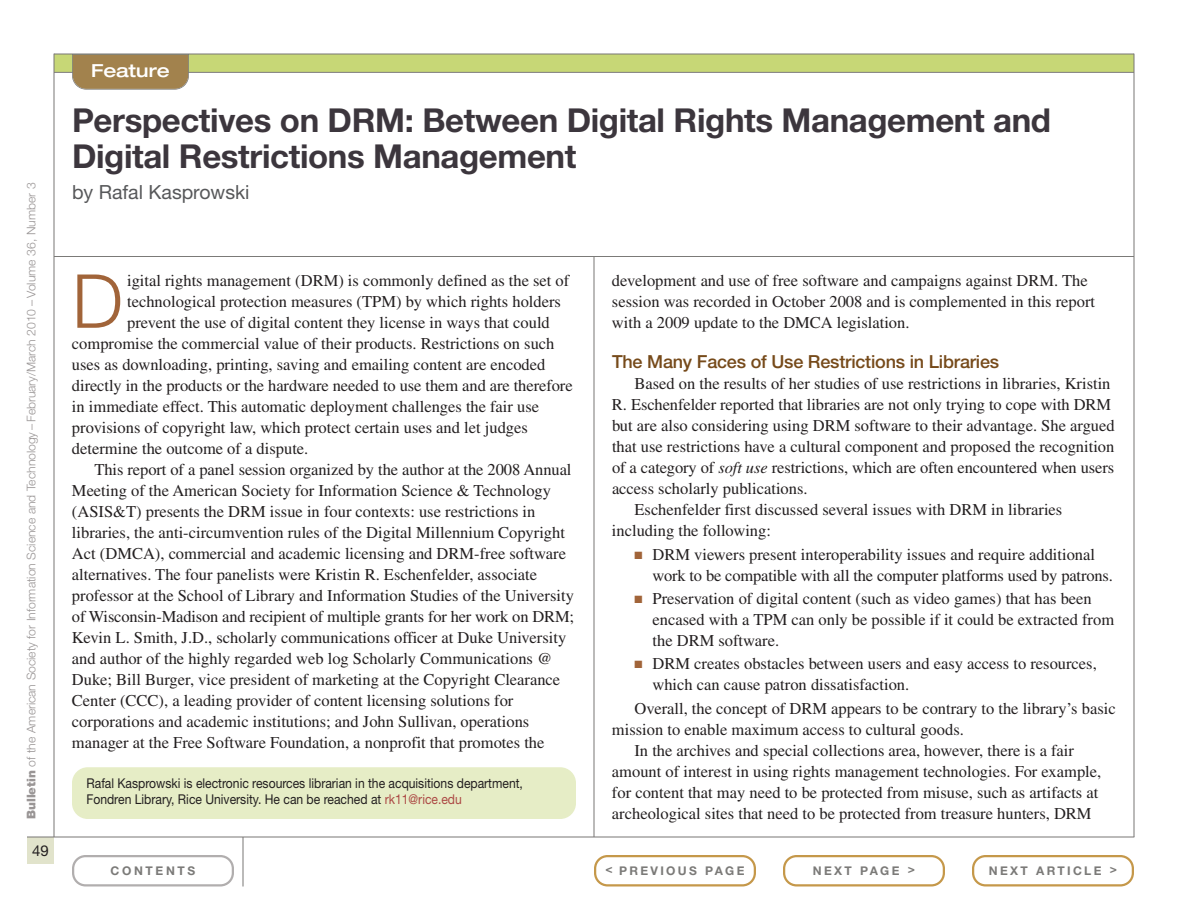
<style>
.page{position:relative;width:1188px;height:918px;background:#fff}
.page>*{position:absolute;margin:0;border:0;box-sizing:border-box;transform-origin:0 0}
.t1{font:300 74.55px "Helvetica Neue LT Std";color:#a16439}
.t2{font:700 33px/36px "Helvetica Neue LT Std";letter-spacing:-.01em;color:#3c363d}
.t3{font:19.5px "Helvetica Neue LT Std";color:#57585a}
.t4{font:500 18px "Helvetica Neue LT Std";letter-spacing:-.01em;color:#764a1a}
.t5{font:500 expanded 18px "Helvetica Neue LT Std";color:#fff}
.t6{font:16.5px/21px "Times LT Std";color:#231f20}
.t7{font:15px "Helvetica Neue LT Std";color:#231f20}
.t8{font:13.5px/16.5px "Helvetica Neue LT Std";color:#231f20;scale:.9 1}
.t9{font:300 12px "Helvetica Neue LT Std";letter-spacing:-.005em;color:#999595}
.t10{font:700 12px "Helvetica Neue LT Std";letter-spacing:.195em;color:#7b7a78}
.t11{font:700 12px "Helvetica Neue LT Std";letter-spacing:.22em;color:#7b7a78}
.s1{font-weight:900}
.s2{color:#ac4945}
.s3{font-style:italic}
.s4{color:#a16439}
</style>
<div class="page">
<div style="left:27px;top:837px;width:27px;height:27px;background:#e1e3cb"></div>
<div style="left:54px;top:54px;width:1080px;height:18px;background:#c7d776"></div>
<hr style="left:54px;top:72px;width:1080px;height:1px;background:#7b7a78">
<hr style="left:54px;top:54px;width:1080px;height:1px;background:#797675">
<hr style="left:243px;top:837px;width:1px;height:49px;background:#797675">
<hr style="left:27px;top:837px;width:1107px;height:1px;background:#797675">
<hr style="left:54px;top:54px;width:1px;height:783px;background:#797675">
<hr style="left:1134px;top:54px;width:1px;height:783px;background:#797675">
<div style="left:72px;top:767px;width:504px;height:52px;background:#e6edc6;border-radius:16px"></div>
<hr style="left:594px;top:256px;width:1px;height:581px;background:#797675">
<svg style="left:72px;top:55px;width:117px;height:35px;background:#a48654"></svg>
<hr style="left:54px;top:256px;width:1080px;height:1px;background:#7b7a78">
<svg style="left:72px;top:855px;width:162px;height:31px"></svg>
<svg style="left:783px;top:855px;width:162px;height:31px"></svg>
<svg style="left:972px;top:855px;width:162px;height:31px"></svg>
<svg style="left:594px;top:855px;width:162px;height:31px"></svg>
<p class="t9" style="left:27px;top:819px;width:638px;rotate:-90deg"><span class="s1">Bulletin</span> of the American Society for Information Science and Technology – February/March 2010 – Volume 36, Number 3</p>
<p class="t7" style="left:32px;top:845px;width:18px">49</p>
<p class="t5" style="left:91px;top:64px;width:80px">Feature</p>
<h2 class="t2" style="left:72px;top:105px;width:981px">Perspectives on DRM: Between Digital Rights Management and<br>Digital Restrictions Management</h2>
<p class="t3" style="left:72px;top:185px;width:179px">by Rafal Kasprowski</p>
<h1 class="t1" style="left:72px;top:275px;width:53px">D</h1>
<p class="t6" style="left:127px;top:271px;width:444px">igital rights management (DRM) is commonly defined as the set of</p>
<p class="t6" style="left:127px;top:292px;width:435px">technological protection measures (TPM) by which rights holders</p>
<p class="t6" style="left:127px;top:313px;width:424px">prevent the use of digital content they license in ways that could</p>
<p class="t6" style="left:72px;top:334px;width:484px">compromise the commercial value of their products. Restrictions on such</p>
<p class="t6" style="left:72px;top:355px;width:475px">uses as downloading, printing, saving and emailing content are encoded</p>
<p class="t6" style="left:72px;top:376px;width:502px">directly in the products or the hardware needed to use them and are therefore</p>
<p class="t6" style="left:72px;top:397px;width:469px">in immediate effect. This automatic deployment challenges the fair use</p>
<p class="t6" style="left:72px;top:418px;width:457px">provisions of copyright law, which protect certain uses and let judges</p>
<p class="t6" style="left:72px;top:439px;width:238px">determine the outcome of a dispute.</p>
<p class="t6" style="left:94px;top:460px;width:479px">This report of a panel session organized by the author at the 2008 Annual</p>
<p class="t6" style="left:72px;top:481px;width:481px">Meeting of the American Society for Information Science &amp; Technology</p>
<p class="t6" style="left:72px;top:502px;width:465px">(ASIS&amp;T) presents the DRM issue in four contexts: use restrictions in</p>
<p class="t6" style="left:72px;top:523px;width:495px">libraries, the anti-circumvention rules of the Digital Millennium Copyright</p>
<p class="t6" style="left:72px;top:544px;width:496px">Act (DMCA), commercial and academic licensing and DRM-free software</p>
<p class="t6" style="left:72px;top:565px;width:467px">alternatives. The four panelists were Kristin R. Eschenfelder, associate</p>
<p class="t6" style="left:72px;top:586px;width:503px">professor at the School of Library and Information Studies of the University</p>
<p class="t6" style="left:72px;top:607px;width:504px">of Wisconsin-Madison and recipient of multiple grants for her work on DRM;</p>
<p class="t6" style="left:72px;top:628px;width:496px">Kevin L. Smith, J.D., scholarly communications officer at Duke University</p>
<p class="t6" style="left:72px;top:649px;width:482px">and author of the highly regarded web log Scholarly Communications @</p>
<p class="t6" style="left:72px;top:670px;width:490px">Duke; Bill Burger, vice president of marketing at the Copyright Clearance</p>
<p class="t6" style="left:72px;top:691px;width:443px">Center (CCC), a leading provider of content licensing solutions for</p>
<p class="t6" style="left:72px;top:712px;width:459px">corporations and academic institutions; and John Sullivan, operations</p>
<p class="t6" style="left:72px;top:733px;width:474px">manager at the Free Software Foundation, a nonprofit that promotes the</p>
<p class="t8" style="left:86px;top:776px;width:487px">Rafal Kasprowski is electronic resources librarian in the acquisitions department,<br>Fondren Library, Rice University. He can be reached at <span class="s2">rk11@rice.edu</span></p>
<p class="t6" style="left:612px;top:271px;width:485px">development and use of free software and campaigns against DRM. The session was recorded in October 2008 and is complemented in this report with a 2009 update to the DMCA legislation.</p>
<p class="t4" style="left:612px;top:355px;width:389px">The Many Faces of Use Restrictions in Libraries</p>
<p class="t6" style="left:634px;top:375px;width:478px">Based on the results of her studies of use restrictions in libraries, Kristin</p>
<p class="t6" style="left:612px;top:396px;width:501px">R. Eschenfelder reported that libraries are not only trying to cope with DRM</p>
<p class="t6" style="left:612px;top:417px;width:504px">but are also considering using DRM software to their advantage. She argued</p>
<p class="t6" style="left:612px;top:438px;width:504px">that use restrictions have a cultural component and proposed the recognition</p>
<p class="t6" style="left:612px;top:459px;width:504px">of a category of <span class="s3">soft use</span> restrictions, which are often encountered when users</p>
<p class="t6" style="left:612px;top:480px;width:197px">access scholarly publications.</p>
<p class="t6" style="left:635px;top:501px;width:429px">Eschenfelder first discussed several issues with DRM in libraries</p>
<p class="t6" style="left:612px;top:522px;width:161px">including the following:</p>
<p class="t6" style="left:652px;top:545px;width:462px;text-indent:-18px"><span class="s4">■</span> DRM viewers present interoperability issues and require additional work to be compatible with all the computer platforms used by patrons.</p>
<p class="t6" style="left:653px;top:590px;width:463px;text-indent:-18px"><span class="s4">■</span> Preservation of digital content (such as video games) that has been encased with a TPM can only be possible if it could be extracted from the DRM software.</p>
<p class="t6" style="left:652px;top:655px;width:446px;text-indent:-18px"><span class="s4">■</span> DRM creates obstacles between users and easy access to resources, which can cause patron dissatisfaction.</p>
<p class="t6" style="left:634px;top:700px;width:483px">Overall, the concept of DRM appears to be contrary to the library’s basic</p>
<p class="t6" style="left:612px;top:721px;width:353px">mission to enable maximum access to cultural goods.</p>
<p class="t6" style="left:634px;top:742px;width:441px">In the archives and special collections area, however, there is a fair</p>
<p class="t6" style="left:612px;top:763px;width:491px">amount of interest in using rights management technologies. For example,</p>
<p class="t6" style="left:612px;top:784px;width:488px">for content that may need to be protected from misuse, such as artifacts at</p>
<p class="t6" style="left:612px;top:805px;width:481px">archeological sites that need to be protected from treasure hunters, DRM</p>
<p class="t11" style="left:111px;top:866px;width:86px">CONTENTS</p>
<p class="t10" style="left:606px;top:866px;width:140px">&lt; PREVIOUS PAGE</p>
<p class="t10" style="left:813px;top:866px;width:104px">NEXT PAGE &gt;</p>
<p class="t10" style="left:989px;top:866px;width:130px">NEXT ARTICLE &gt;</p>
</div>
